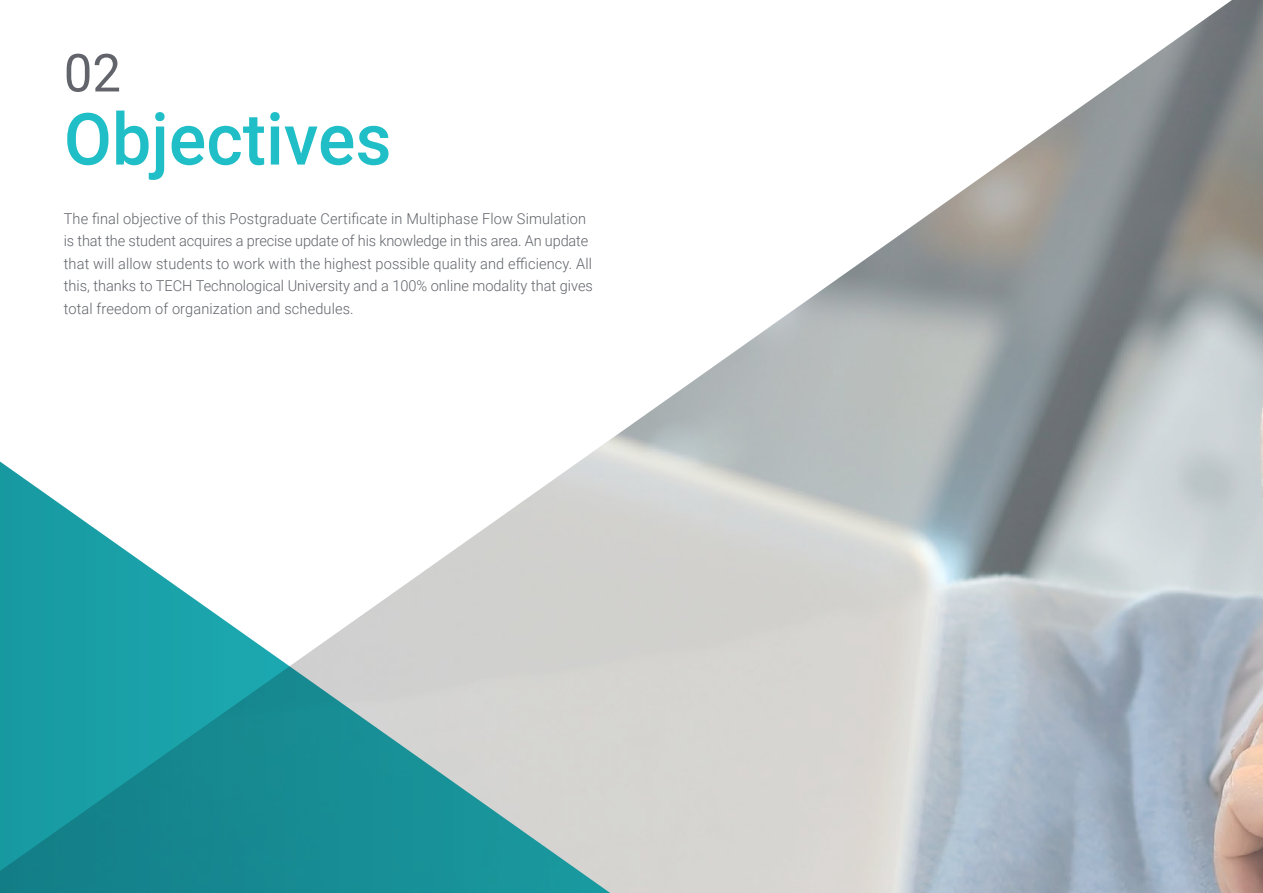
<style>
.page{position:relative;width:1263px;height:893px;background:#fff}
.page>*{position:absolute;margin:0;border:0;box-sizing:border-box;transform-origin:0 0}
.t1{font:500 72px "Roboto";color:#20bec6}
.t2{font:52.5px "Roboto";color:#61646a}
.t3{font:300 15px/22.5px "Roboto";letter-spacing:.01em;color:#61646a}
</style>
<div class="page">
<img style="left:601px;top:0;width:662px;height:893px">
<svg style="left:0;top:446px;width:640px;height:447px"></svg>
<h2 class="t2" style="left:64px;top:36px;width:59px">02</h2>
<h1 class="t1" style="left:64px;top:89px;width:329px">Objectives</h1>
<p class="t3" style="left:64px;top:207px;width:531px">The final objective of this Postgraduate Certificate in Multiphase Flow Simulation is that the student acquires a precise update of his knowledge in this area. An update that will allow students to work with the highest possible quality and efficiency. All this, thanks to TECH Technological University and a 100% online modality that gives total freedom of organization and schedules.</p>
</div>
